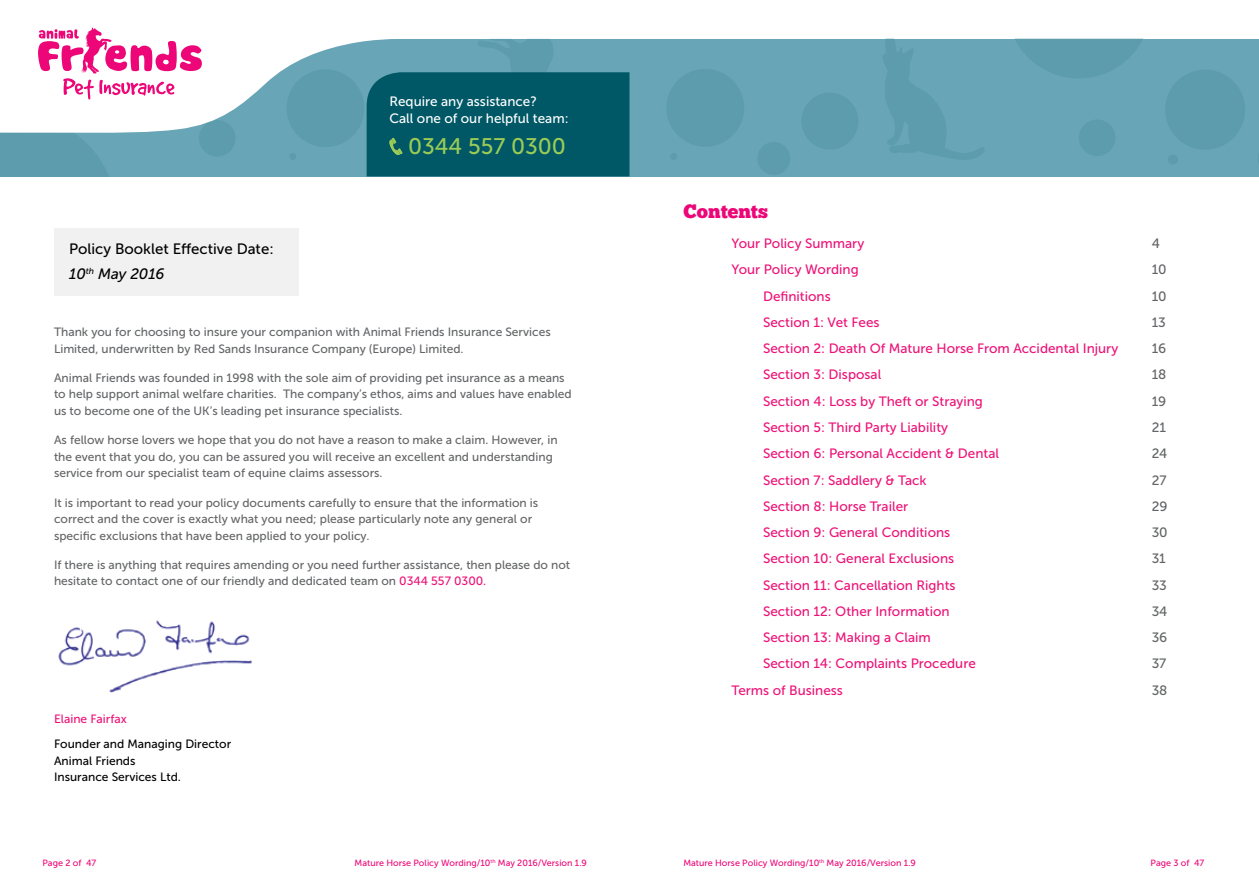
<style>
.page{position:relative;width:1259px;height:893px;background:#fff}
.page>*{position:absolute;margin:0;border:0;box-sizing:border-box;transform-origin:0 0}
.t1{font:22.5px "Museo Sans 500";color:#9acb56}
.t2{font:19.5px "Chunk Five";color:#ed0677}
.t3{font:15px/25px "Museo Sans 500";color:#000}
.t4{font:13.5px "Museo Sans 500";color:#ed1277}
.t5{font:13.5px/16.5px "Museo Sans 500";color:#fff}
.t6{font:13.5px "Museo Sans 500";color:#636466}
.t7{font:12px/16.5px "Museo Sans 500";color:#636466}
.t8{font:12px/16.5px "Museo Sans 500";color:#000}
.t9{font:12px "Museo Sans 500";color:#ed1277}
.t10{font:9px "Museo Sans 500";color:#ed0677}
.s1{font-style:italic}
.s2{color:#ed1277}
</style>
<div class="page">
<div style="left:0;top:39px;width:1259px;height:137px;background:#67a5b7"></div>
<div style="left:199px;top:120px;width:36px;height:36px;background:#5c9cad;border-radius:50%"></div>
<div style="left:287px;top:69px;width:77px;height:78px;background:#5c9cad;border-radius:50%"></div>
<div style="left:666px;top:69px;width:78px;height:78px;background:#5c9cad;border-radius:50%"></div>
<div style="left:757px;top:142px;width:33px;height:33px;background:#5c9cad;border-radius:50%"></div>
<div style="left:801px;top:93px;width:57px;height:57px;background:#5c9cad;border-radius:50%"></div>
<div style="left:1079px;top:120px;width:36px;height:36px;background:#5c9cad;border-radius:50%"></div>
<div style="left:1165px;top:70px;width:80px;height:80px;background:#5c9cad;border-radius:50%"></div>
<div style="left:1167px;top:154px;width:11px;height:11px;background:#5c9cad;border-radius:50%"></div>
<div style="left:670px;top:153px;width:7px;height:7px;background:#5c9cad;border-radius:50%"></div>
<div style="left:289px;top:153px;width:7px;height:7px;background:#5c9cad;border-radius:50%"></div>
<svg style="left:0;top:133px;width:108px;height:43px"></svg>
<svg style="left:883px;top:39px;width:101px;height:121px"></svg>
<svg style="left:1015px;top:39px;width:127px;height:39px"></svg>
<div style="left:54px;top:229px;width:244px;height:67px;background:#f1f1f2"></div>
<img style="left:58px;top:620px;width:194px;height:73px">
<svg style="left:0;top:38px;width:549px;height:95px;fill:#fff"></svg>
<svg style="left:38px;top:27px;width:229px;height:72px"></svg>
<svg style="left:367px;top:39px;width:262px;height:137px"></svg>
<p class="t5" style="left:389px;top:94px;width:181px">Require any assistance?<br>Call one of our helpful team:</p>
<p class="t3" style="left:69px;top:237px;width:206px">Policy Booklet Effective Date:<br><span class="s1">10</span><sup>th</sup> <span class="s1">May 2016</span></p>
<h1 class="t1" style="left:408px;top:134px;width:159px">0344 557 0300</h1>
<p class="t7" style="left:54px;top:324px;width:498px">Thank you for choosing to insure your companion with Animal Friends Insurance Services<br>Limited, underwritten by Red Sands Insurance Company (Europe) Limited.</p>
<p class="t7" style="left:54px;top:370px;width:519px">Animal Friends was founded in 1998 with the sole aim of providing pet insurance as a means to help support animal welfare charities. The company’s ethos, aims and values have enabled us to become one of the UK’s leading pet insurance specialists.</p>
<p class="t7" style="left:54px;top:432px;width:505px">As fellow horse lovers we hope that you do not have a reason to make a claim. However, in the event that you do, you can be assured you will receive an excellent and understanding service from our specialist team of equine claims assessors.</p>
<p class="t7" style="left:54px;top:494px;width:486px">It is important to read your policy documents carefully to ensure that the information is correct and the cover is exactly what you need; please particularly note any general or specific exclusions that have been applied to your policy.</p>
<p class="t7" style="left:54px;top:556px;width:518px">If there is anything that requires amending or you need further assistance, then please do not hesitate to contact one of our friendly and dedicated team on <span class="s2">0344 557 0300.</span></p>
<p class="t9" style="left:54px;top:713px;width:74px">Elaine Fairfax</p>
<p class="t8" style="left:54px;top:736px;width:179px">Founder and Managing Director<br>Animal Friends<br>Insurance Services Ltd.</p>
<h2 class="t2" style="left:683px;top:199px;width:86px">Contents</h2>
<p class="t4" style="left:731px;top:236px;width:134px">Your Policy Summary</p>
<p class="t6" style="left:1151px;top:236px;width:10px">4</p>
<p class="t4" style="left:731px;top:262px;width:129px">Your Policy Wording</p>
<p class="t6" style="left:1151px;top:262px;width:17px">10</p>
<p class="t4" style="left:763px;top:289px;width:69px">Definitions</p>
<p class="t6" style="left:1151px;top:289px;width:17px">10</p>
<p class="t4" style="left:763px;top:315px;width:118px">Section 1: Vet Fees</p>
<p class="t6" style="left:1151px;top:315px;width:16px">13</p>
<p class="t4" style="left:763px;top:341px;width:357px">Section 2: Death Of Mature Horse From Accidental Injury</p>
<p class="t6" style="left:1151px;top:341px;width:16px">16</p>
<p class="t4" style="left:763px;top:367px;width:120px">Section 3: Disposal</p>
<p class="t6" style="left:1151px;top:367px;width:16px">18</p>
<p class="t4" style="left:763px;top:394px;width:221px">Section 4: Loss by Theft or Straying</p>
<p class="t6" style="left:1151px;top:394px;width:16px">19</p>
<p class="t4" style="left:763px;top:420px;width:186px">Section 5: Third Party Liability</p>
<p class="t6" style="left:1151px;top:420px;width:16px">21</p>
<p class="t4" style="left:763px;top:446px;width:238px">Section 6: Personal Accident &amp; Dental</p>
<p class="t6" style="left:1151px;top:446px;width:17px">24</p>
<p class="t4" style="left:763px;top:472px;width:165px">Section 7: Saddlery &amp; Tack</p>
<p class="t6" style="left:1151px;top:472px;width:16px">27</p>
<p class="t4" style="left:763px;top:499px;width:147px">Section 8: Horse Trailer</p>
<p class="t6" style="left:1151px;top:499px;width:17px">29</p>
<p class="t4" style="left:763px;top:525px;width:189px">Section 9: General Conditions</p>
<p class="t6" style="left:1151px;top:525px;width:18px">30</p>
<p class="t4" style="left:763px;top:551px;width:193px">Section 10: General Exclusions</p>
<p class="t6" style="left:1151px;top:551px;width:16px">31</p>
<p class="t4" style="left:763px;top:577px;width:194px">Section 11: Cancellation Rights</p>
<p class="t6" style="left:1151px;top:577px;width:17px">33</p>
<p class="t4" style="left:763px;top:604px;width:188px">Section 12: Other Information</p>
<p class="t6" style="left:1151px;top:604px;width:17px">34</p>
<p class="t4" style="left:763px;top:630px;width:169px">Section 13: Making a Claim</p>
<p class="t6" style="left:1151px;top:630px;width:17px">36</p>
<p class="t4" style="left:763px;top:656px;width:214px">Section 14: Complaints Procedure</p>
<p class="t6" style="left:1151px;top:656px;width:16px">37</p>
<p class="t4" style="left:731px;top:683px;width:113px">Terms of Business</p>
<p class="t6" style="left:1151px;top:683px;width:17px">38</p>
<p class="t10" style="left:43px;top:858px;width:55px">Page 2 of 47</p>
<p class="t10" style="left:354px;top:858px;width:234px">Mature Horse Policy Wording/10<sup>th</sup> May 2016/Version 1.9</p>
<p class="t10" style="left:1150px;top:858px;width:55px">Page 3 of 47</p>
<p class="t10" style="left:683px;top:858px;width:234px">Mature Horse Policy Wording/10<sup>th</sup> May 2016/Version 1.9</p>
</div>
